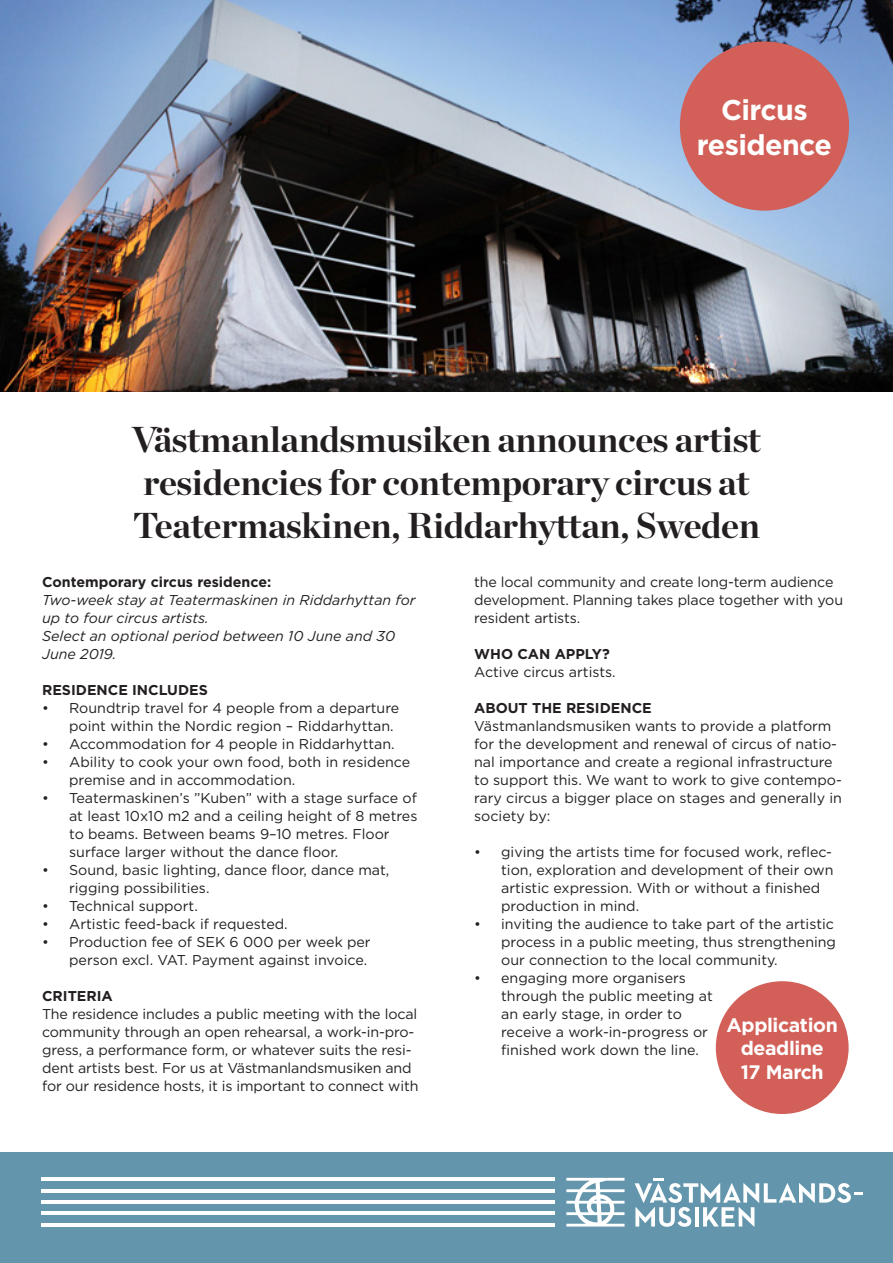
<style>
.page{position:relative;width:893px;height:1263px;background:#fff}
.page>*{position:absolute;margin:0;border:0;box-sizing:border-box;transform-origin:0 0}
.t1{font:700 36px/43.2px "Chronicle Display";letter-spacing:-.01em;color:#231f20}
.t2{font:700 28.5px/34.2px "Gotham";letter-spacing:-.02em;color:#fff;text-align:center}
.t3{font:700 19.5px/23.4px "Gotham";letter-spacing:-.02em;color:#fff;text-align:center}
.t4{font:14.25px/18px "Gotham";color:#231f20}
.t5{font:italic 14.25px/18px "Gotham";color:#231f20}
.t6{font:700 14.25px "Gotham";color:#231f20}
</style>
<div class="page">
<div style="left:0;top:1152px;width:893px;height:111px;background:#6395ac"></div>
<hr style="left:41px;top:1189px;width:513px;height:3px;background:#fff">
<hr style="left:41px;top:1200px;width:513px;height:3px;background:#fff">
<hr style="left:41px;top:1212px;width:513px;height:3px;background:#fff">
<hr style="left:41px;top:1223px;width:513px;height:3px;background:#fff">
<hr style="left:41px;top:1178px;width:513px;height:3px;background:#fff">
<svg style="left:635px;top:1178px;width:227px;height:49px"></svg>
<svg style="left:566px;top:1178px;width:58px;height:48px"></svg>
<img style="left:0;top:0;width:893px;height:392px">
<div style="left:716px;top:981px;width:133px;height:133px;background:#d26058;border-radius:50%"></div>
<div style="left:680px;top:41px;width:169px;height:170px;background:#d26058;border-radius:50%"></div>
<p class="t2" style="left:697px;top:93px;width:137px">Circus residence</p>
<p class="t1" style="left:132px;top:415px;width:631px">Västmanlandsmusiken announces artist residencies for contemporary circus at<br>Teatermaskinen, Riddarhyttan, Sweden</p>
<p class="t6" style="left:42px;top:572px;width:231px">Contemporary circus residence:</p>
<p class="t5" style="left:42px;top:590px;width:375px">Two-week stay at Teatermaskinen in Riddarhyttan for up to four circus artists.</p>
<p class="t5" style="left:42px;top:626px;width:355px">Select an optional period between 10 June and 30<br>June 2019.</p>
<p class="t6" style="left:42px;top:680px;width:167px">RESIDENCE INCLUDES</p>
<p class="t4" style="left:69px;top:698px;width:332px;text-indent:-27px">• Roundtrip travel for 4 people from a departure point within the Nordic region – Riddarhyttan.</p>
<p class="t4" style="left:42px;top:734px;width:354px">• Accommodation for 4 people in Riddarhyttan.</p>
<p class="t4" style="left:69px;top:752px;width:343px;text-indent:-27px">• Ability to cook your own food, both in residence premise and in accommodation.</p>
<p class="t4" style="left:69px;top:788px;width:350px;text-indent:-27px">• Teatermaskinen’s ”Kuben” with a stage surface of at least 10x10 m2 and a ceiling height of 8 metres to beams. Between beams 9–10 metres. Floor surface larger without the dance floor.</p>
<p class="t4" style="left:69px;top:860px;width:322px;text-indent:-27px">• Sound, basic lighting, dance floor, dance mat, rigging possibilities.</p>
<p class="t4" style="left:42px;top:896px;width:157px">• Technical support.</p>
<p class="t4" style="left:42px;top:914px;width:247px">• Artistic feed-back if requested.</p>
<p class="t4" style="left:42px;top:932px;width:330px;text-align:right">• Production fee of SEK 6 000 per week per person excl. VAT. Payment against invoice.</p>
<p class="t6" style="left:42px;top:986px;width:72px">CRITERIA</p>
<p class="t4" style="left:42px;top:1004px;width:378px">The residence includes a public meeting with the local community through an open rehearsal, a work-in-pro&shy;gress, a performance form, or whatever suits the resi&shy;dent artists best. For us at Västmanlandsmusiken and for our residence hosts, it is important to connect with</p>
<p class="t4" style="left:474px;top:572px;width:370px">the local community and create long-term audience development. Planning takes place together with you resident artists.</p>
<p class="t6" style="left:474px;top:644px;width:137px">WHO CAN APPLY?</p>
<p class="t4" style="left:474px;top:662px;width:143px">Active circus artists.</p>
<p class="t6" style="left:474px;top:698px;width:179px">ABOUT THE RESIDENCE</p>
<p class="t4" style="left:474px;top:716px;width:369px">Västmanlandsmusiken wants to provide a platform for the development and renewal of circus of natio&shy;nal importance and create a regional infrastructure to support this. We want to work to give contempo&shy;rary circus a bigger place on stages and generally in society by:</p>
<p class="t4" style="left:501px;top:842px;width:334px;text-indent:-27px">• giving the artists time for focused work, reflec&shy;tion, exploration and development of their own artistic expression. With or without a finished production in mind.</p>
<p class="t4" style="left:501px;top:914px;width:336px;text-indent:-27px">• inviting the audience to take part of the artistic process in a public meeting, thus strengthening our connection to the local community.</p>
<p class="t4" style="left:501px;top:968px;width:213px;text-indent:-27px">• engaging more organisers through the public meeting at an early stage, in order to receive a work-in-progress or finished work down the line.</p>
<p class="t3" style="left:727px;top:1013px;width:113px">Application deadline</p>
<p class="t3" style="left:741px;top:1060px;width:85px">17 March</p>
</div>
